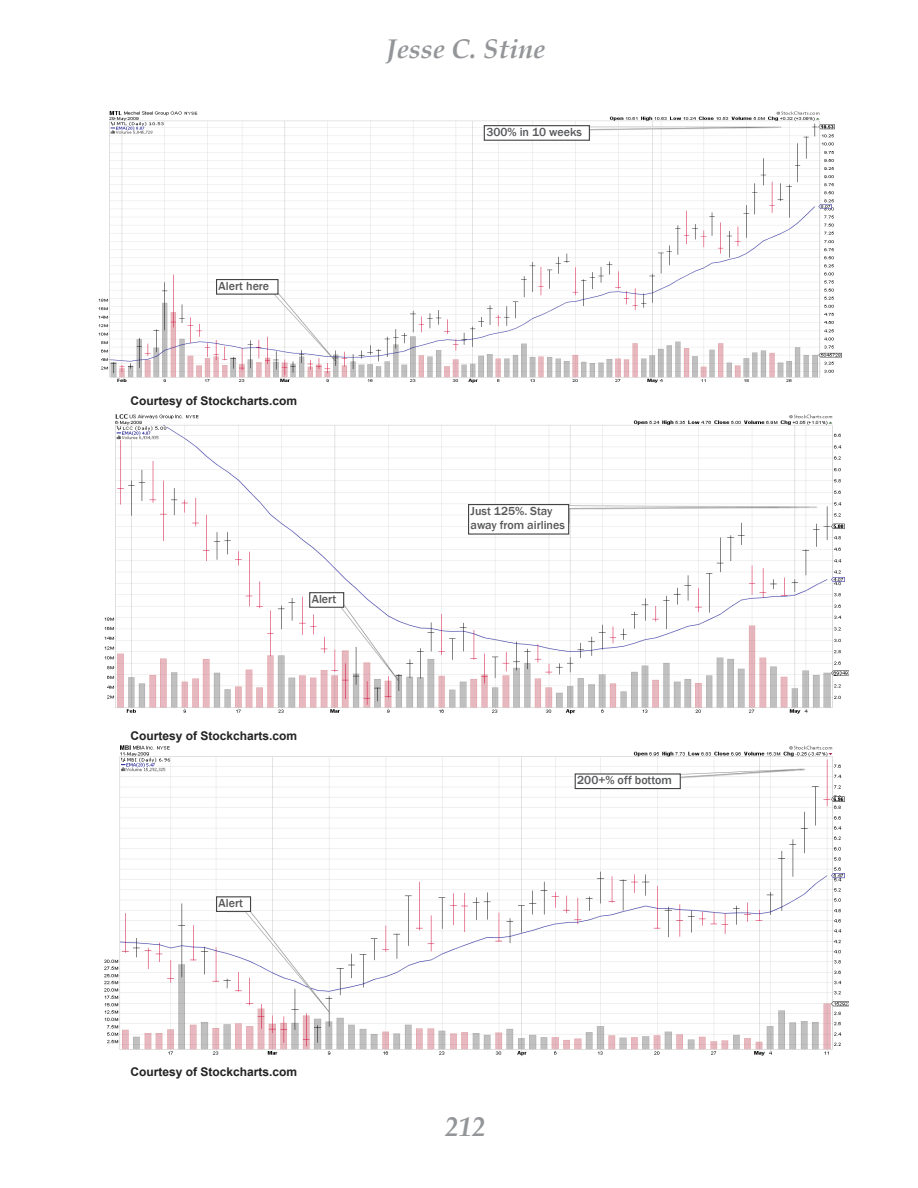
<style>
.page{position:relative;width:918px;height:1188px;background:#fff}
.page>*{position:absolute;margin:0;border:0;box-sizing:border-box;transform-origin:0 0}
.t1{font:italic 700 27px "Book Antiqua";color:#939598}
.t2{font:700 12px "Arial";color:#222}
.t3{font:500 12px/14.4px "Franklin Gothic";color:#57585a}
</style>
<div class="page">
<img style="left:98px;top:111px;width:743px;height:272px">
<div style="left:217px;top:280px;width:61px;height:14px;background:#fff"></div>
<div style="left:216px;top:279px;width:63px;height:16px;border:1px solid #444"></div>
<div style="left:484px;top:126px;width:105px;height:14px;background:#fff"></div>
<div style="left:484px;top:125px;width:106px;height:16px;border:1px solid #444"></div>
<img style="left:104px;top:414px;width:744px;height:300px">
<div style="left:310px;top:593px;width:34px;height:14px;background:#fff"></div>
<div style="left:309px;top:592px;width:35px;height:16px;border:1px solid #444"></div>
<div style="left:469px;top:505px;width:100px;height:29px;background:#fff"></div>
<div style="left:468px;top:504px;width:101px;height:31px;border:1px solid #444"></div>
<img style="left:104px;top:745px;width:744px;height:312px">
<div style="left:217px;top:897px;width:34px;height:14px;background:#fff"></div>
<div style="left:216px;top:896px;width:35px;height:16px;border:1px solid #444"></div>
<div style="left:575px;top:774px;width:105px;height:15px;background:#fff"></div>
<div style="left:575px;top:773px;width:106px;height:16px;border:1px solid #444"></div>
<h1 class="t1" style="left:386px;top:30px;width:160px">Jesse C. Stine</h1>
<p class="t3" style="left:486px;top:125px;width:97px">300% in 10 weeks</p>
<p class="t3" style="left:219px;top:279px;width:52px">Alert here</p>
<p class="t2" style="left:130px;top:393px;width:168px">Courtesy of Stockcharts.com</p>
<p class="t3" style="left:312px;top:592px;width:26px">Alert</p>
<p class="t2" style="left:130px;top:728px;width:168px">Courtesy of Stockcharts.com</p>
<p class="t3" style="left:219px;top:896px;width:26px">Alert</p>
<p class="t3" style="left:471px;top:504px;width:96px">Just 125%. Stay away from airlines</p>
<p class="t3" style="left:577px;top:773px;width:96px">200+% off bottom</p>
<p class="t2" style="left:130px;top:1064px;width:168px">Courtesy of Stockcharts.com</p>
<h1 class="t1" style="left:446px;top:1108px;width:42px">212</h1>
</div>
